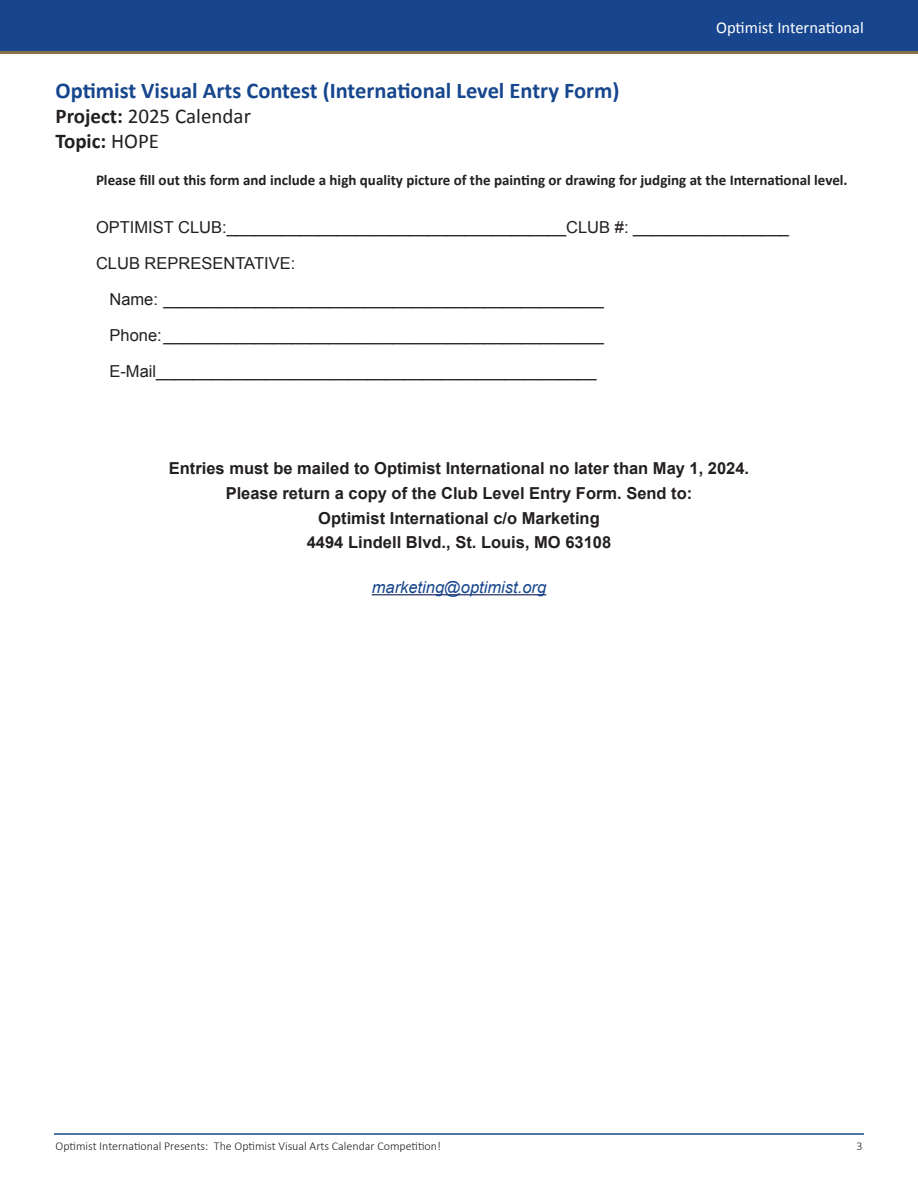
<style>
.page{position:relative;width:918px;height:1188px;background:#fff}
.page>*{position:absolute;margin:0;border:0;box-sizing:border-box;transform-origin:0 0}
.t1{font:700 22.5px "Calibri";color:#16468d}
.t2{font:21px/25.2px "Calibri";color:#231f20}
.t3{font:16.5px "Arial";color:#231f20}
.t4{font:700 16.5px/24.8px "Arial";color:#231f20;text-align:center}
.t5{font:italic 16.5px "Arial";color:#16468d}
.t6{font:16.5px "Calibri";color:#fff}
.t7{font:700 15px "Calibri";color:#231f20}
.t8{font:300 12px "Calibri";color:#231f20}
.s1{font-weight:700}
</style>
<div class="page">
<hr style="left:54px;top:1133px;width:810px;height:2px;background:#17468e">
<hr style="left:372px;top:594px;width:174px;height:1px;background:#222d62">
<div style="left:0;top:0;width:918px;height:52px;background:#17468e"></div>
<hr style="left:0;top:51px;width:918px;height:3px;background:#86714d">
<p class="t6" style="left:716px;top:17px;width:149px">Optimist International</p>
<h1 class="t1" style="left:56px;top:76px;width:566px">Optimist Visual Arts Contest (International Level Entry Form)</h1>
<p class="t2" style="left:56px;top:103px;width:197px"><span class="s1">Project:</span> 2025 Calendar<br><span class="s1">Topic:</span> HOPE</p>
<p class="t7" style="left:96px;top:171px;width:753px">Please fill out this form and include a high quality picture of the painting or drawing for judging at the International level.</p>
<p class="t3" style="left:96px;top:217px;width:695px">OPTIMIST CLUB:_____________________________________CLUB #: _________________</p>
<p class="t3" style="left:96px;top:253px;width:201px">CLUB REPRESENTATIVE:</p>
<p class="t3" style="left:109px;top:289px;width:496px">Name: ________________________________________________</p>
<p class="t3" style="left:109px;top:325px;width:496px">Phone:________________________________________________</p>
<p class="t3" style="left:109px;top:361px;width:489px">E-Mail________________________________________________</p>
<p class="t4" style="left:169px;top:456px;width:582px">Entries must be mailed to Optimist International no later than May 1, 2024.<br>Please return a copy of the Club Level Entry Form. Send to:<br>Optimist International c/o Marketing<br>4494 Lindell Blvd., St. Louis, MO 63108</p>
<p class="t5" style="left:372px;top:577px;width:176px">marketing@optimist.org</p>
<p class="t8" style="left:56px;top:1139px;width:387px">Optimist International Presents: The Optimist Visual Arts Calendar Competition!</p>
<p class="t8" style="left:856px;top:1139px;width:8px">3</p>
</div>
